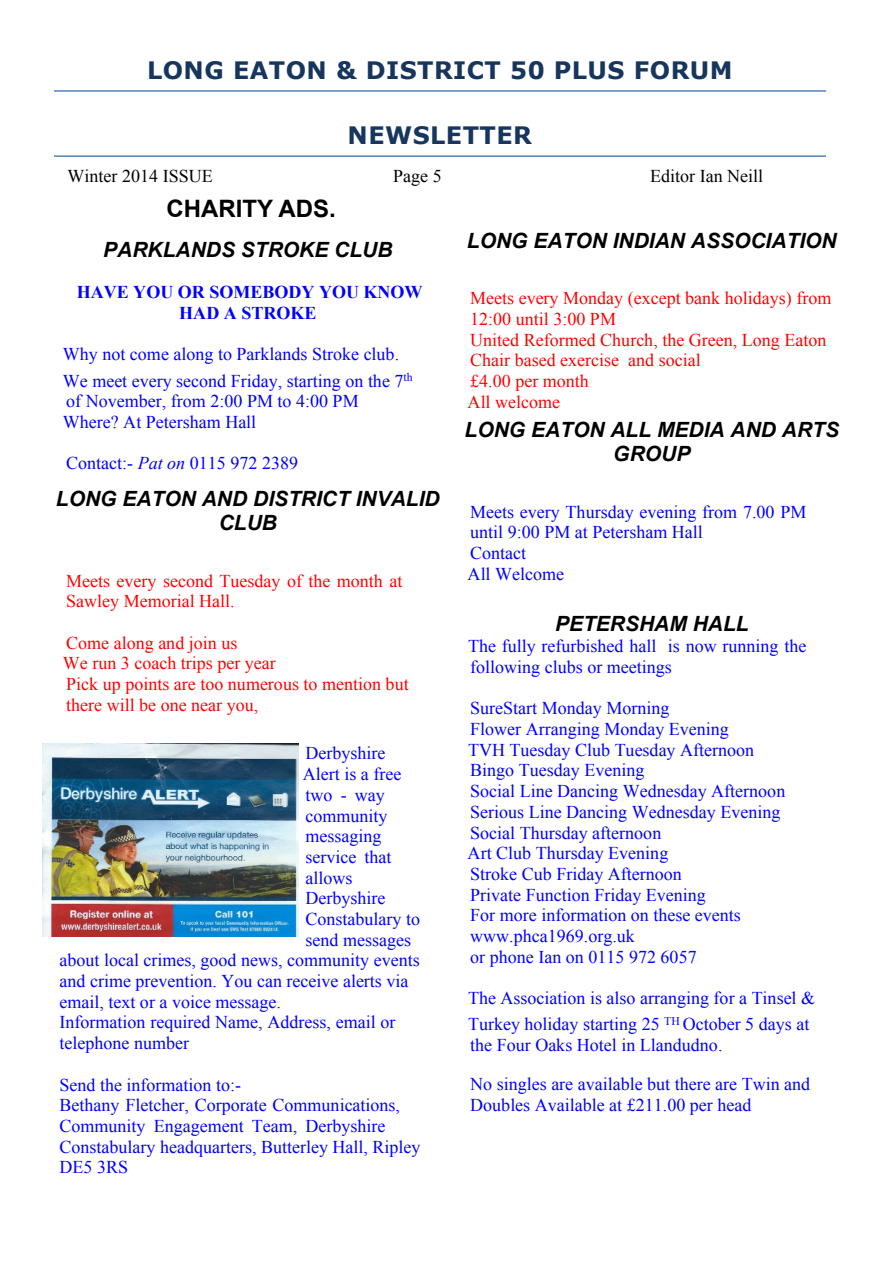
<style>
.page{position:relative;width:893px;height:1263px;background:#fff}
.page>*{position:absolute;margin:0;border:0;box-sizing:border-box;transform-origin:0 0}
.t1{font:700 24px "Verdana";letter-spacing:.02em;color:#17365d}
.t2{font:700 24px "Arial";color:#000}
.t3{font:italic 700 21px/24.2px "Arial";color:#000;text-align:center}
.t4{font:18px/20.7px "Times New Roman";color:#00f}
.t5{font:18px/20.7px "Times New Roman";color:#f00}
.t6{font:18px "Times New Roman";color:#000}
.t7{font:700 18px/20.7px "Times New Roman";color:#00f;text-align:center}
.s1{font-style:italic}
</style>
<div class="page">
<hr style="left:54px;top:90px;width:772px;height:2px;background:#4f81bd">
<hr style="left:54px;top:155px;width:772px;height:2px;background:#4f81bd">
<img style="left:43px;top:743px;width:256px;height:194px">
<h1 class="t1" style="left:147px;top:61px;width:587px">LONG EATON &amp; DISTRICT 50 PLUS FORUM</h1>
<h1 class="t1" style="left:348px;top:126px;width:186px">NEWSLETTER</h1>
<p class="t6" style="left:68px;top:170px;width:147px">Winter 2014 ISSUE</p>
<p class="t6" style="left:393px;top:170px;width:50px">Page 5</p>
<p class="t6" style="left:650px;top:170px;width:115px">Editor Ian Neill</p>
<h1 class="t2" style="left:167px;top:199px;width:171px">CHARITY ADS.</h1>
<p class="t3" style="left:103px;top:239px;width:291px">PARKLANDS STROKE CLUB</p>
<p class="t7" style="left:77px;top:284px;width:347px">HAVE YOU OR SOMEBODY YOU KNOW<br>HAD A STROKE</p>
<p class="t4" style="left:63px;top:343px;width:351px;line-height:26px">Why not come along to Parklands Stroke club.<br>We meet every second Friday, starting on the 7<sup>th</sup></p>
<p class="t4" style="left:63px;top:392px;width:297px">of November, from 2:00 PM to 4:00 PM<br>Where? At Petersham Hall</p>
<p class="t4" style="left:66px;top:455px;width:233px">Contact:- <span class="s1">Pat on</span> 0115 972 2389</p>
<p class="t3" style="left:56px;top:488px;width:385px">LONG EATON AND DISTRICT INVALID<br>CLUB</p>
<p class="t3" style="left:467px;top:230px;width:371px">LONG EATON INDIAN ASSOCIATION</p>
<p class="t5" style="left:468px;top:290px;width:365px">Meets every Monday (except bank holidays) from<br>12:00 until 3:00 PM<br>United Reformed Church, the Green, Long Eaton<br>Chair based exercise and social<br>£4.00 per month<br>All welcome</p>
<p class="t3" style="left:465px;top:419px;width:376px">LONG EATON ALL MEDIA AND ARTS<br>GROUP</p>
<p class="t4" style="left:468px;top:503px;width:340px">Meets every Thursday evening from 7.00 PM until 9:00 PM at Petersham Hall<br>Contact<br>All Welcome</p>
<p class="t5" style="left:66px;top:572px;width:338px">Meets every second Tuesday of the month at<br>Sawley Memorial Hall.</p>
<p class="t5" style="left:63px;top:634px;width:347px">Come along and join us<br>We run 3 coach trips per year<br>Pick up points are too numerous to mention but there will be one near you,</p>
<p class="t3" style="left:555px;top:614px;width:195px">PETERSHAM HALL</p>
<p class="t4" style="left:468px;top:638px;width:340px">The fully refurbished hall is now running the following clubs or meetings</p>
<p class="t4" style="left:468px;top:700px;width:319px">SureStart Monday Morning<br>Flower Arranging Monday Evening<br>TVH Tuesday Club Tuesday Afternoon<br>Bingo Tuesday Evening<br>Social Line Dancing Wednesday Afternoon<br>Serious Line Dancing Wednesday Evening<br>Social Thursday afternoon<br>Art Club Thursday Evening<br>Stroke Cub Friday Afternoon<br>Private Function Friday Evening<br>For more information on these events www.phca1969.org.uk<br>or phone Ian on 0115 972 6057</p>
<p class="t4" style="left:468px;top:987px;width:349px;line-height:26px">The Association is also arranging for a Tinsel &amp;<br>Turkey holiday starting 25 <sup>TH</sup> October 5 days at</p>
<p class="t4" style="left:470px;top:1027px;width:341px;line-height:39.5px">the Four Oaks Hotel in Llandudno.<br>No singles are available but there are Twin and</p>
<p class="t4" style="left:470px;top:1096px;width:283px">Doubles Available at £211.00 per head</p>
<p class="t4" style="left:306px;top:745px;width:82px">Derbyshire</p>
<p class="t4" style="left:303px;top:765px;width:100px">Alert is a free</p>
<p class="t4" style="left:306px;top:786px;width:81px">two - way</p>
<p class="t4" style="left:306px;top:807px;width:84px">community</p>
<p class="t4" style="left:306px;top:827px;width:78px">messaging</p>
<p class="t4" style="left:306px;top:848px;width:88px">service that</p>
<p class="t4" style="left:306px;top:869px;width:48px">allows</p>
<p class="t4" style="left:306px;top:890px;width:82px">Derbyshire</p>
<p class="t4" style="left:306px;top:910px;width:116px">Constabulary to</p>
<p class="t4" style="left:306px;top:931px;width:107px">send messages</p>
<p class="t4" style="left:60px;top:952px;width:362px">about local crimes, good news, community events</p>
<p class="t4" style="left:60px;top:972px;width:350px">and crime prevention. You can receive alerts via</p>
<p class="t4" style="left:60px;top:993px;width:223px">email, text or a voice message.</p>
<p class="t4" style="left:60px;top:1014px;width:338px">Information required Name, Address, email or</p>
<p class="t4" style="left:60px;top:1034px;width:131px">telephone number</p>
<p class="t4" style="left:60px;top:1076px;width:362px">Send the information to:-<br>Bethany Fletcher, Corporate Communications, Community Engagement Team, Derbyshire Constabulary headquarters, Butterley Hall, Ripley DE5 3RS</p>
</div>
